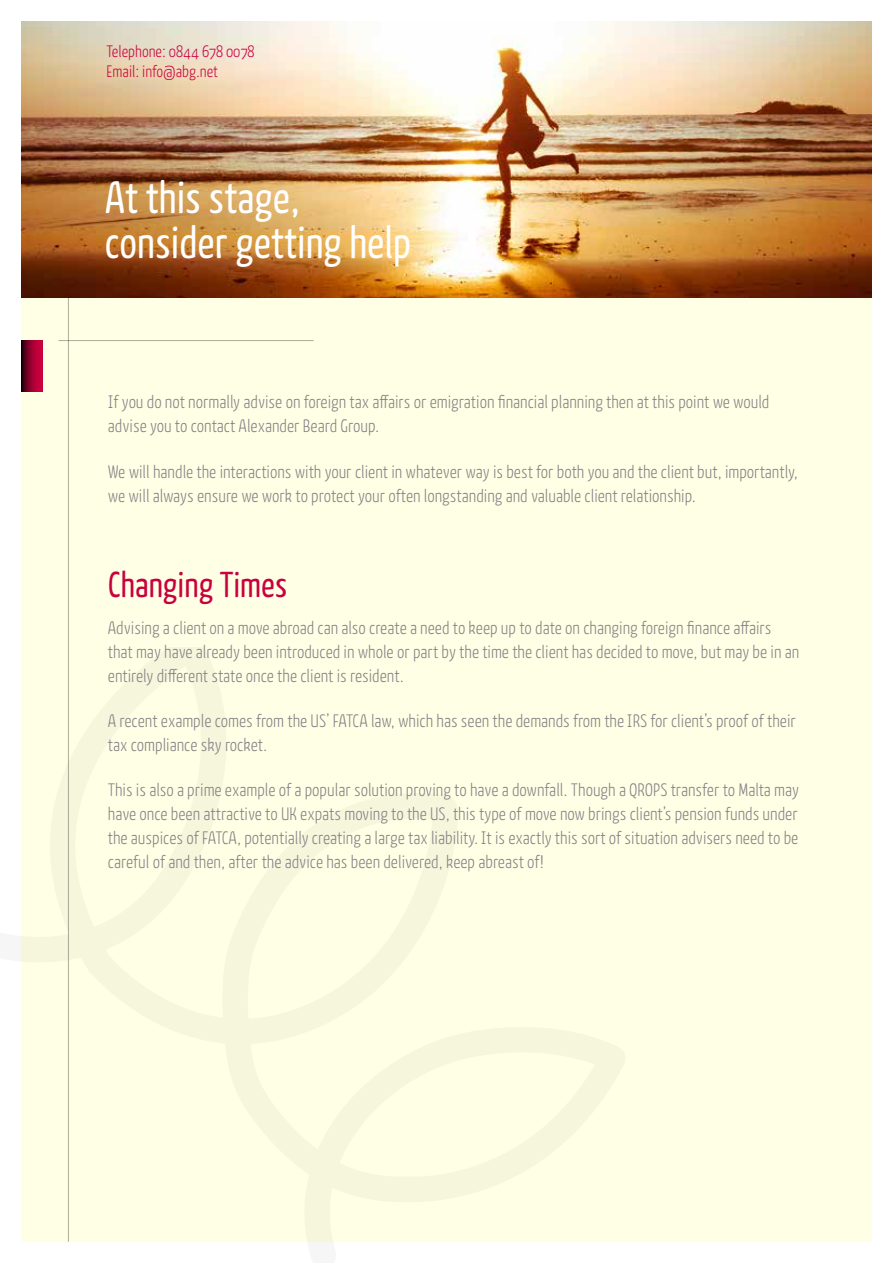
<style>
.page{position:relative;width:893px;height:1263px;background:#fff}
.page>*{position:absolute;margin:0;border:0;box-sizing:border-box;transform-origin:0 0}
.t1{font:45px/45px "Kava Pro";color:#fff}
.t2{font:36px "Kava Pro";color:#c9003e}
.t3{font:300 18px/24px "Kava Pro";color:#818084}
.t4{font:300 16.5px/19.8px "Kava Pro";color:#c9003e}
</style>
<div class="page">
<div style="left:21px;top:21px;width:851px;height:1221px;background:#ffffe5"></div>
<img style="left:21px;top:21px;width:851px;height:277px">
<hr style="left:68px;top:298px;width:1px;height:944px;background:#000">
<hr style="left:58px;top:340px;width:256px;height:1px;background:#000">
<svg style="left:21px;top:341px;width:22px;height:51px"></svg>
<p class="t4" style="left:107px;top:41px;width:149px">Telephone: 0844 678 0078<br>Email: info@abg.net</p>
<h1 class="t1" style="left:105px;top:174px;width:308px">At this stage, consider getting help</h1>
<p class="t3" style="left:108px;top:389px;width:663px">If you do not normally advise on foreign tax affairs or emigration financial planning then at this point we would advise you to contact Alexander Beard Group.</p>
<p class="t3" style="left:108px;top:459px;width:691px">We will handle the interactions with your client in whatever way is best for both you and the client but, importantly, we will always ensure we work to protect your often longstanding and valuable client relationship.</p>
<h2 class="t2" style="left:108px;top:562px;width:181px">Changing Times</h2>
<p class="t3" style="left:108px;top:615px;width:693px">Advising a client on a move abroad can also create a need to keep up to date on changing foreign finance affairs that may have already been introduced in whole or part by the time the client has decided to move, but may be in an entirely different state once the client is resident.</p>
<p class="t3" style="left:108px;top:708px;width:690px">A recent example comes from the US’ FATCA law, which has seen the demands from the IRS for client’s proof of their tax compliance sky rocket.</p>
<p class="t3" style="left:108px;top:777px;width:693px;text-align:justify">This is also a prime example of a popular solution proving to have a downfall. Though a QROPS transfer to Malta may have once been attractive to UK expats moving to the US, this type of move now brings client’s pension funds under the auspices of FATCA, potentially creating a large tax liability. It is exactly this sort of situation advisers need to be careful of and then, after the advice has been delivered, keep abreast of!</p>
</div>
